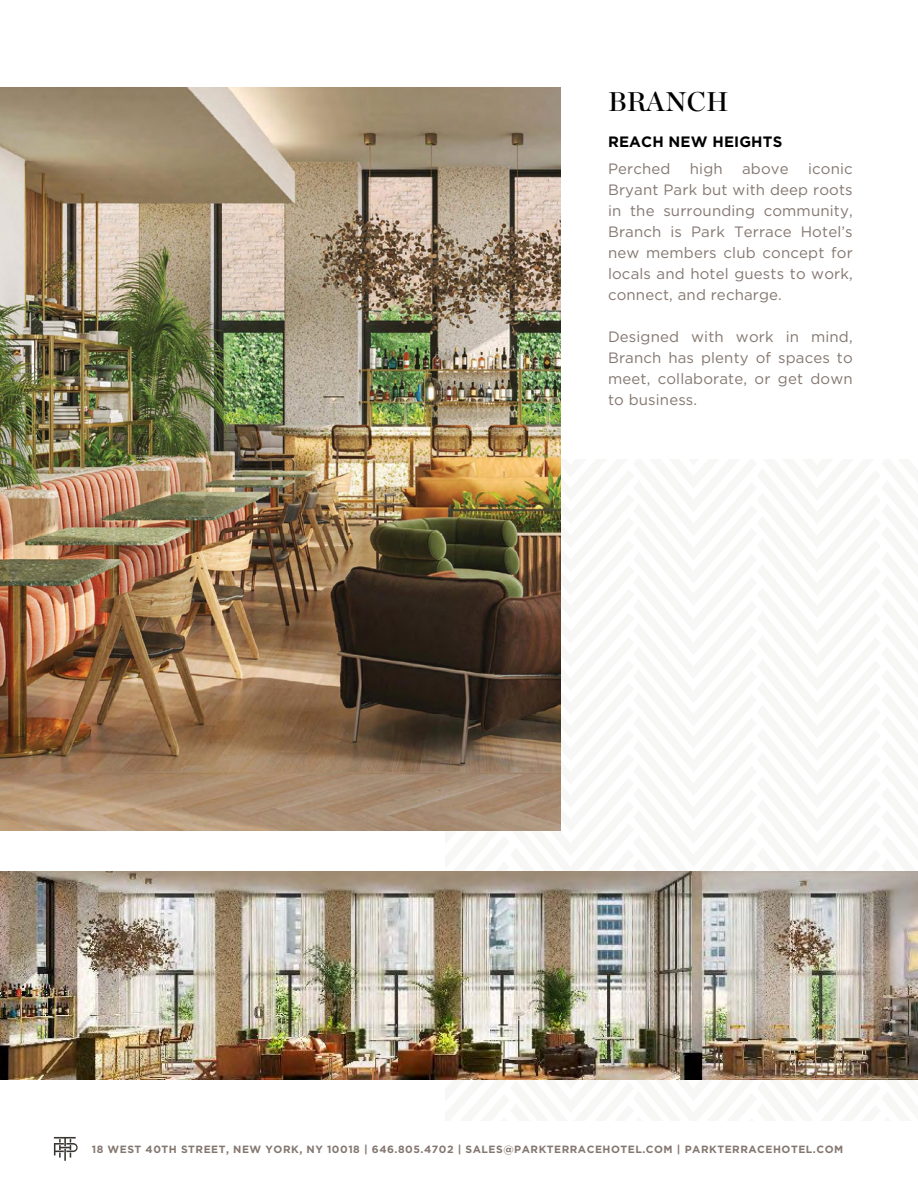
<style>
.page{position:relative;width:918px;height:1188px;background:#fff}
.page>*{position:absolute;margin:0;border:0;box-sizing:border-box;transform-origin:0 0}
.t1{font:27px "Chronicle Display Semi";letter-spacing:.01em;color:#000}
.t2{font:15px/21px "Gotham";letter-spacing:.01em;color:#847770;text-align:justify}
.t3{font:700 15px "Gotham";letter-spacing:.01em;color:#000}
.t4{font:10.5px "Montserrat";letter-spacing:.065em;color:#847770}
.t5{font:700 10.5px "Gotham";letter-spacing:.05em;color:#847770}
</style>
<div class="page">
<img style="left:15px;top:87px;width:903px;height:1074px">
<div style="left:560px;top:313px;width:358px;height:146px;background:#fff"></div>
<img style="left:0;top:88px;width:560px;height:742px">
<h1 class="t1" style="left:608px;top:89px;width:122px">BRANCH</h1>
<p class="t3" style="left:608px;top:132px;width:176px">REACH NEW HEIGHTS</p>
<p class="t2" style="left:608px;top:158px;width:64px">Perched</p>
<p class="t2" style="left:690px;top:158px;width:34px">high</p>
<p class="t2" style="left:742px;top:158px;width:48px">above</p>
<p class="t2" style="left:608px;top:158px;width:246px;text-indent:200px">iconic Bryant Park but with deep roots in the surrounding community, Branch is Park Terrace Hotel’s new members club concept for locals and hotel guests to work, connect, and recharge.</p>
<p class="t2" style="left:608px;top:326px;width:246px">Designed with work in mind, Branch has plenty of spaces to meet, collaborate, or get down to business.</p>
<p class="t4" style="left:84px;top:1140px;width:738px">18 WEST 40TH STREET, NEW YORK, NY 10018 | 646.805.4702 | SALES@PARKTERRACEHOTEL.COM | PARKTERRACEHOTEL.COM</p>
<p class="t5" style="left:92px;top:1143px;width:753px">18 WEST 40TH STREET, NEW YORK, NY 10018 | 646.805.4702 | SALES@PARKTERRACEHOTEL.COM | PARKTERRACEHOTEL.COM</p>
</div>
